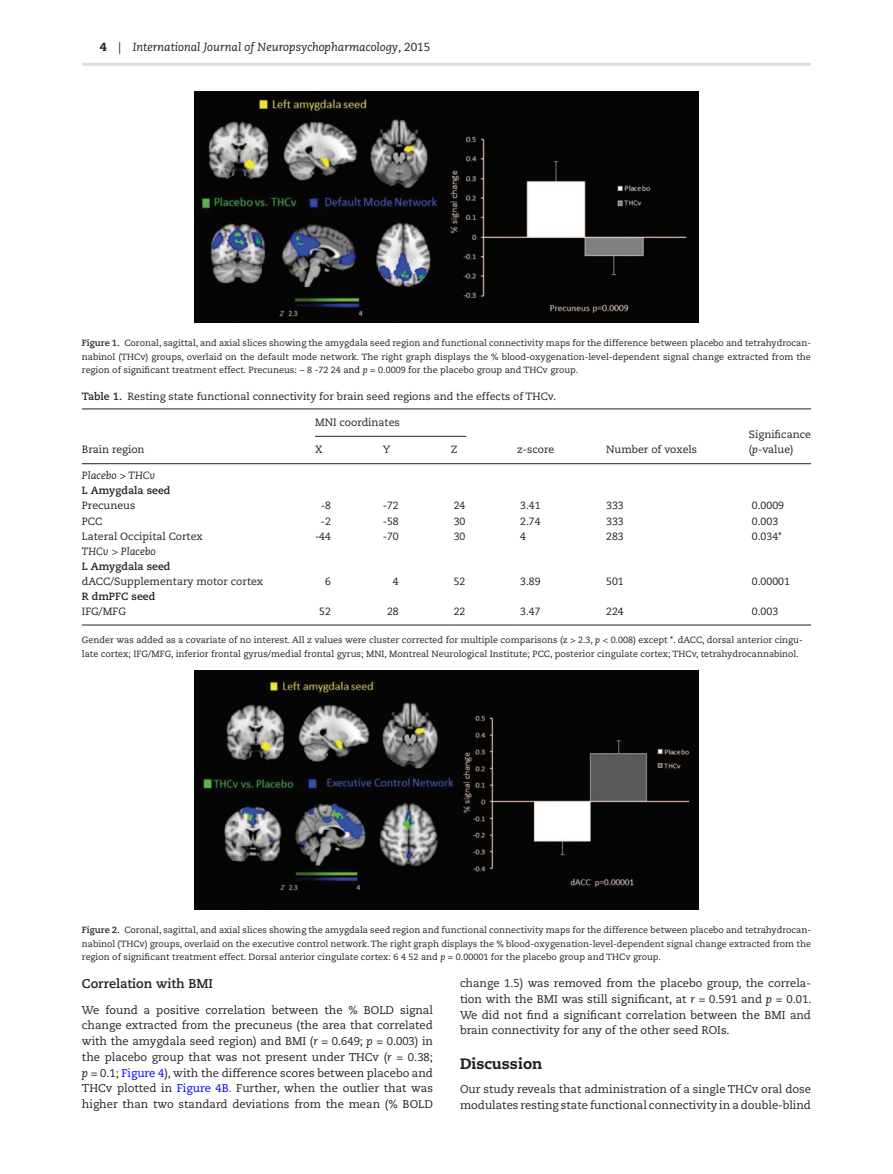
<style>
.page{position:relative;width:893px;height:1174px;background:#fff}
.page>*{position:absolute;margin:0;border:0;box-sizing:border-box;transform-origin:0 0}
.t1{font:800 15px "Caecilia LT Std";color:#231f20}
.t2{font:700 12.75px "Caecilia LT Std";color:#231f20}
.t3{font:italic 11.7px "Caecilia LT Std";color:#231f20}
.t4{font:11.25px/15.8px "Caecilia LT Std";color:#231f20;text-align:justify}
.t5{font:10.5px "Caecilia LT Std";color:#231f20}
.t6{font:700 10.5px "Caecilia LT Std";color:#231f20}
.t7{font:italic 10.5px "Caecilia LT Std";color:#231f20}
.t8{font:9px/13.5px "Caecilia LT Std";color:#231f20;text-align:justify}
.s1{font-weight:800;font-style:normal}
.s2{font-style:normal}
.s3{font-weight:700}
.s4{font-style:italic}
.s5{color:#00f}
</style>
<div class="page">
<hr style="left:82px;top:63px;width:729px;height:3px;background:#dcdddf">
<img style="left:195px;top:670px;width:503px;height:239px">
<img style="left:195px;top:91px;width:503px;height:231px">
<hr style="left:82px;top:463px;width:233px;height:1px;background:#231f20">
<hr style="left:517px;top:463px;width:89px;height:1px;background:#231f20">
<hr style="left:606px;top:463px;width:143px;height:1px;background:#231f20">
<hr style="left:749px;top:463px;width:62px;height:1px;background:#231f20">
<hr style="left:82px;top:408px;width:233px;height:1px;background:#231f20">
<hr style="left:315px;top:408px;width:68px;height:1px;background:#231f20">
<hr style="left:383px;top:408px;width:68px;height:1px;background:#231f20">
<hr style="left:451px;top:408px;width:66px;height:1px;background:#231f20">
<hr style="left:517px;top:408px;width:89px;height:1px;background:#231f20">
<hr style="left:606px;top:408px;width:143px;height:1px;background:#231f20">
<hr style="left:749px;top:408px;width:62px;height:1px;background:#231f20">
<hr style="left:315px;top:436px;width:68px;height:1px;background:#231f20">
<hr style="left:315px;top:463px;width:68px;height:1px;background:#231f20">
<hr style="left:383px;top:436px;width:68px;height:1px;background:#231f20">
<hr style="left:383px;top:463px;width:68px;height:1px;background:#231f20">
<hr style="left:451px;top:436px;width:66px;height:1px;background:#231f20">
<hr style="left:451px;top:463px;width:66px;height:1px;background:#231f20">
<hr style="left:82px;top:624px;width:233px;height:1px;background:#231f20">
<hr style="left:315px;top:624px;width:68px;height:1px;background:#231f20">
<hr style="left:383px;top:624px;width:68px;height:1px;background:#231f20">
<hr style="left:451px;top:624px;width:66px;height:1px;background:#231f20">
<hr style="left:517px;top:624px;width:89px;height:1px;background:#231f20">
<hr style="left:606px;top:624px;width:143px;height:1px;background:#231f20">
<hr style="left:749px;top:624px;width:62px;height:1px;background:#231f20">
<div style="left:467px;top:427px;width:55px;height:12px;background:#fff"></div>
<p class="t3" style="left:100px;top:40px;width:332px"><span class="s1">4</span> <span class="s2">|</span> International Journal of Neuropsychopharmacology<span class="s2">, 2015</span></p>
<p class="t8" style="left:82px;top:337px;width:731px"><span class="s3">Figure 1.</span> Coronal, sagittal, and axial slices showing the amygdala seed region and functional connectivity maps for the difference between placebo and tetrahydrocan&shy;nabinol (THCv) groups, overlaid on the default mode network. The right graph displays the % blood-oxygenation-level-dependent signal change extracted from the region of significant treatment effect. Precuneus: − 8 -72 24 and <span class="s4">p</span> = 0.0009 for the placebo group and THCv group.</p>
<p class="t5" style="left:82px;top:390px;width:475px"><span class="s3">Table 1.</span> Resting state functional connectivity for brain seed regions and the effects of THCv.</p>
<p class="t5" style="left:82px;top:443px;width:64px">Brain region</p>
<p class="t5" style="left:315px;top:416px;width:86px">MNI coordinates</p>
<p class="t5" style="left:749px;top:428px;width:64px">Significance</p>
<p class="t5" style="left:315px;top:443px;width:9px">X</p>
<p class="t5" style="left:383px;top:443px;width:9px">Y</p>
<p class="t5" style="left:451px;top:443px;width:8px">Z</p>
<p class="t5" style="left:749px;top:443px;width:46px">(<span class="s4">p</span>-value)</p>
<p class="t5" style="left:517px;top:443px;width:39px">z-score</p>
<p class="t5" style="left:606px;top:443px;width:92px">Number of voxels</p>
<p class="t7" style="left:82px;top:470px;width:75px">Placebo &gt; THCv</p>
<p class="t6" style="left:82px;top:484px;width:90px">L Amygdala seed</p>
<p class="t5" style="left:82px;top:500px;width:55px">Precuneus</p>
<p class="t5" style="left:321px;top:500px;width:12px">-8</p>
<p class="t5" style="left:383px;top:500px;width:17px">-72</p>
<p class="t5" style="left:454px;top:500px;width:13px">24</p>
<p class="t5" style="left:520px;top:500px;width:22px">3.41</p>
<p class="t5" style="left:606px;top:500px;width:19px">333</p>
<p class="t5" style="left:752px;top:500px;width:34px">0.0009</p>
<p class="t5" style="left:82px;top:515px;width:22px">PCC</p>
<p class="t5" style="left:321px;top:515px;width:12px">-2</p>
<p class="t5" style="left:383px;top:515px;width:17px">-58</p>
<p class="t5" style="left:454px;top:515px;width:13px">30</p>
<p class="t5" style="left:520px;top:515px;width:22px">2.74</p>
<p class="t5" style="left:606px;top:515px;width:19px">333</p>
<p class="t5" style="left:752px;top:515px;width:28px">0.003</p>
<p class="t5" style="left:82px;top:530px;width:122px">Lateral Occipital Cortex</p>
<p class="t5" style="left:315px;top:530px;width:17px">-44</p>
<p class="t5" style="left:383px;top:530px;width:17px">-70</p>
<p class="t5" style="left:454px;top:530px;width:13px">30</p>
<p class="t5" style="left:520px;top:530px;width:7px">4</p>
<p class="t5" style="left:606px;top:530px;width:19px">283</p>
<p class="t5" style="left:752px;top:530px;width:31px">0.034*</p>
<p class="t7" style="left:82px;top:545px;width:75px">THCv &gt; Placebo</p>
<p class="t6" style="left:82px;top:559px;width:90px">L Amygdala seed</p>
<p class="t5" style="left:82px;top:575px;width:183px">dACC/Supplementary motor cortex</p>
<p class="t5" style="left:325px;top:575px;width:7px">6</p>
<p class="t5" style="left:393px;top:575px;width:7px">4</p>
<p class="t5" style="left:454px;top:575px;width:13px">52</p>
<p class="t5" style="left:520px;top:575px;width:22px">3.89</p>
<p class="t5" style="left:606px;top:575px;width:19px">501</p>
<p class="t5" style="left:752px;top:575px;width:39px">0.00001</p>
<p class="t6" style="left:82px;top:589px;width:75px">R dmPFC seed</p>
<p class="t5" style="left:82px;top:605px;width:45px">IFG/MFG</p>
<p class="t5" style="left:319px;top:605px;width:13px">52</p>
<p class="t5" style="left:387px;top:605px;width:13px">28</p>
<p class="t5" style="left:454px;top:605px;width:13px">22</p>
<p class="t5" style="left:520px;top:605px;width:22px">3.47</p>
<p class="t5" style="left:606px;top:605px;width:19px">224</p>
<p class="t5" style="left:752px;top:605px;width:28px">0.003</p>
<p class="t8" style="left:82px;top:633px;width:722px">Gender was added as a covariate of no interest. All z values were cluster corrected for multiple comparisons (z &gt; 2.3, <span class="s4">p</span> &lt; 0.008) except *. dACC, dorsal anterior cingu&shy;late cortex; IFG/MFG, inferior frontal gyrus/medial frontal gyrus; MNI, Montreal Neurological Institute; PCC, posterior cingulate cortex; THCv, tetrahydrocannabinol.</p>
<p class="t8" style="left:82px;top:923px;width:731px"><span class="s3">Figure 2.</span> Coronal, sagittal, and axial slices showing the amygdala seed region and functional connectivity maps for the difference between placebo and tetrahydrocan&shy;nabinol (THCv) groups, overlaid on the executive control network. The right graph displays the % blood-oxygenation-level-dependent signal change extracted from the region of significant treatment effect. Dorsal anterior cingulate cortex: 6 4 52 and <span class="s4">p</span> = 0.00001 for the placebo group and THCv group.</p>
<h2 class="t2" style="left:82px;top:976px;width:132px">Correlation with BMI</h2>
<p class="t4" style="left:82px;top:1002px;width:353px">We found a positive correlation between the % BOLD signal change extracted from the precuneus (the area that correlated with the amygdala seed region) and BMI (<span class="s4">r =</span> 0.649; <span class="s4">p</span> = 0.003) in the placebo group that was not present under THCv (<span class="s4">r =</span> 0.38; <span class="s4">p</span> = 0.1; <span class="s5">Figure 4</span>), with the difference scores between placebo and THCv plotted in <span class="s5">Figure 4B</span>. Further, when the outlier that was higher than two standard deviations from the mean (% BOLD</p>
<p class="t4" style="left:460px;top:975px;width:353px">change 1.5) was removed from the placebo group, the correla&shy;tion with the BMI was still significant, at <span class="s4">r =</span> 0.591 and <span class="s4">p =</span> 0.01.<br>We did not find a significant correlation between the BMI and brain connectivity for any of the other seed ROIs.</p>
<h1 class="t1" style="left:460px;top:1054px;width:84px">Discussion</h1>
<p class="t4" style="left:460px;top:1081px;width:353px">Our study reveals that administration of a single THCv oral dose modulates resting state functional connectivity in a double-blind</p>
</div>
